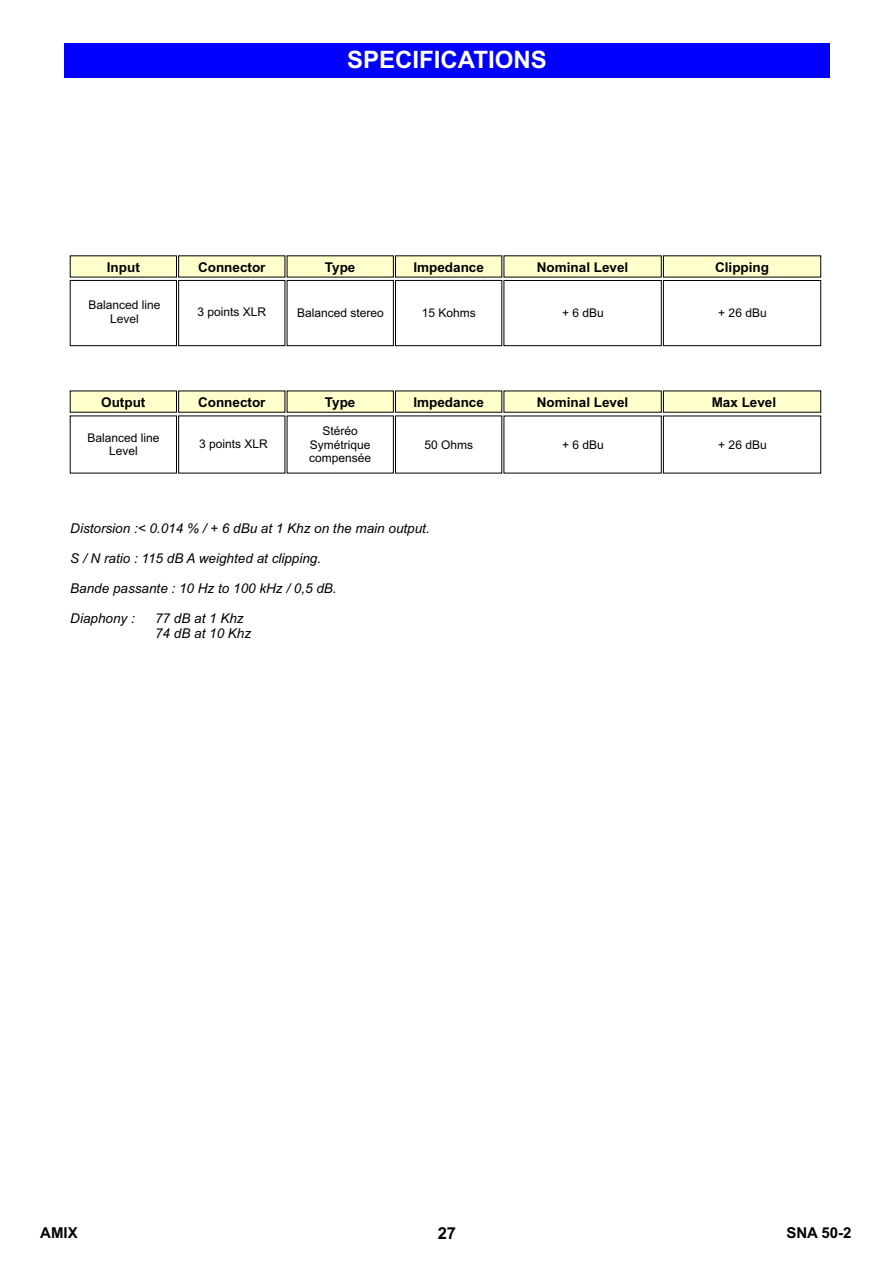
<style>
.page{position:relative;width:893px;height:1263px;background:#fff}
.page>*{position:absolute;margin:0;border:0;box-sizing:border-box;transform-origin:0 0}
.t1{font:700 24px "Arial";color:#fff}
.t2{font:700 16.5px "Arial";color:#000}
.t3{font:700 15px "Arial";color:#000}
.t4{font:italic 13.5px/15.1px "Arial";color:#000}
.t5{font:700 13.5px "Arial";color:#000}
.t6{font:12px/13.4px "Arial";color:#000;text-align:center}
</style>
<div class="page">
<div style="left:64px;top:44px;width:765px;height:34px;background:#00f"></div>
<div style="left:70px;top:280px;width:107px;height:66px;border:1px solid #000"></div>
<div style="left:178px;top:280px;width:107px;height:66px;border:1px solid #000"></div>
<div style="left:287px;top:280px;width:107px;height:66px;border:1px solid #000"></div>
<div style="left:395px;top:280px;width:107px;height:66px;border:1px solid #000"></div>
<div style="left:504px;top:280px;width:158px;height:66px;border:1px solid #000"></div>
<div style="left:663px;top:280px;width:158px;height:66px;border:1px solid #000"></div>
<svg style="left:70px;top:255px;width:751px;height:23px;background:#e5e5b9"></svg>
<svg style="left:70px;top:390px;width:751px;height:23px;background:#e5e5b9"></svg>
<h1 class="t1" style="left:347px;top:51px;width:201px">SPECIFICATIONS</h1>
<p class="t5" style="left:107px;top:262px;width:34px">Input</p>
<p class="t5" style="left:198px;top:262px;width:69px">Connector</p>
<p class="t5" style="left:325px;top:262px;width:32px">Type</p>
<p class="t5" style="left:413px;top:262px;width:72px">Impedance</p>
<p class="t5" style="left:537px;top:262px;width:93px">Nominal Level</p>
<p class="t5" style="left:715px;top:262px;width:55px">Clipping</p>
<p class="t6" style="left:89px;top:300px;width:74px">Balanced line<br>Level</p>
<p class="t6" style="left:197px;top:306px;width:70px">3 points XLR</p>
<p class="t6" style="left:297px;top:307px;width:88px">Balanced stereo</p>
<p class="t6" style="left:422px;top:307px;width:56px">15 Kohms</p>
<p class="t6" style="left:562px;top:307px;width:43px">+ 6 dBu</p>
<p class="t6" style="left:718px;top:307px;width:50px">+ 26 dBu</p>
<p class="t5" style="left:101px;top:398px;width:46px">Output</p>
<p class="t5" style="left:198px;top:398px;width:69px">Connector</p>
<p class="t5" style="left:325px;top:398px;width:32px">Type</p>
<p class="t5" style="left:413px;top:398px;width:72px">Impedance</p>
<p class="t5" style="left:537px;top:398px;width:93px">Nominal Level</p>
<p class="t5" style="left:712px;top:398px;width:66px">Max Level</p>
<p class="t6" style="left:309px;top:426px;width:64px">Stéréo<br>Symétrique compensée</p>
<p class="t6" style="left:88px;top:432px;width:74px">Balanced line<br>Level</p>
<p class="t6" style="left:199px;top:438px;width:70px">3 points XLR</p>
<p class="t6" style="left:425px;top:439px;width:50px">50 Ohms</p>
<p class="t6" style="left:562px;top:439px;width:43px">+ 6 dBu</p>
<p class="t6" style="left:718px;top:439px;width:50px">+ 26 dBu</p>
<p class="t4" style="left:70px;top:522px;width:361px">Distorsion :&lt; 0.014 % / + 6 dBu at 1 Khz on the main output.</p>
<p class="t4" style="left:70px;top:552px;width:252px">S / N ratio : 115 dB A weighted at clipping.</p>
<p class="t4" style="left:70px;top:582px;width:268px">Bande passante : 10 Hz to 100 kHz / 0,5 dB.</p>
<p class="t4" style="left:70px;top:612px;width:66px">Diaphony :</p>
<p class="t4" style="left:155px;top:612px;width:98px">77 dB at 1 Khz<br>74 dB at 10 Khz</p>
<p class="t3" style="left:40px;top:1227px;width:39px">AMIX</p>
<p class="t2" style="left:438px;top:1226px;width:20px">27</p>
<p class="t3" style="left:786px;top:1227px;width:67px">SNA 50-2</p>
</div>
